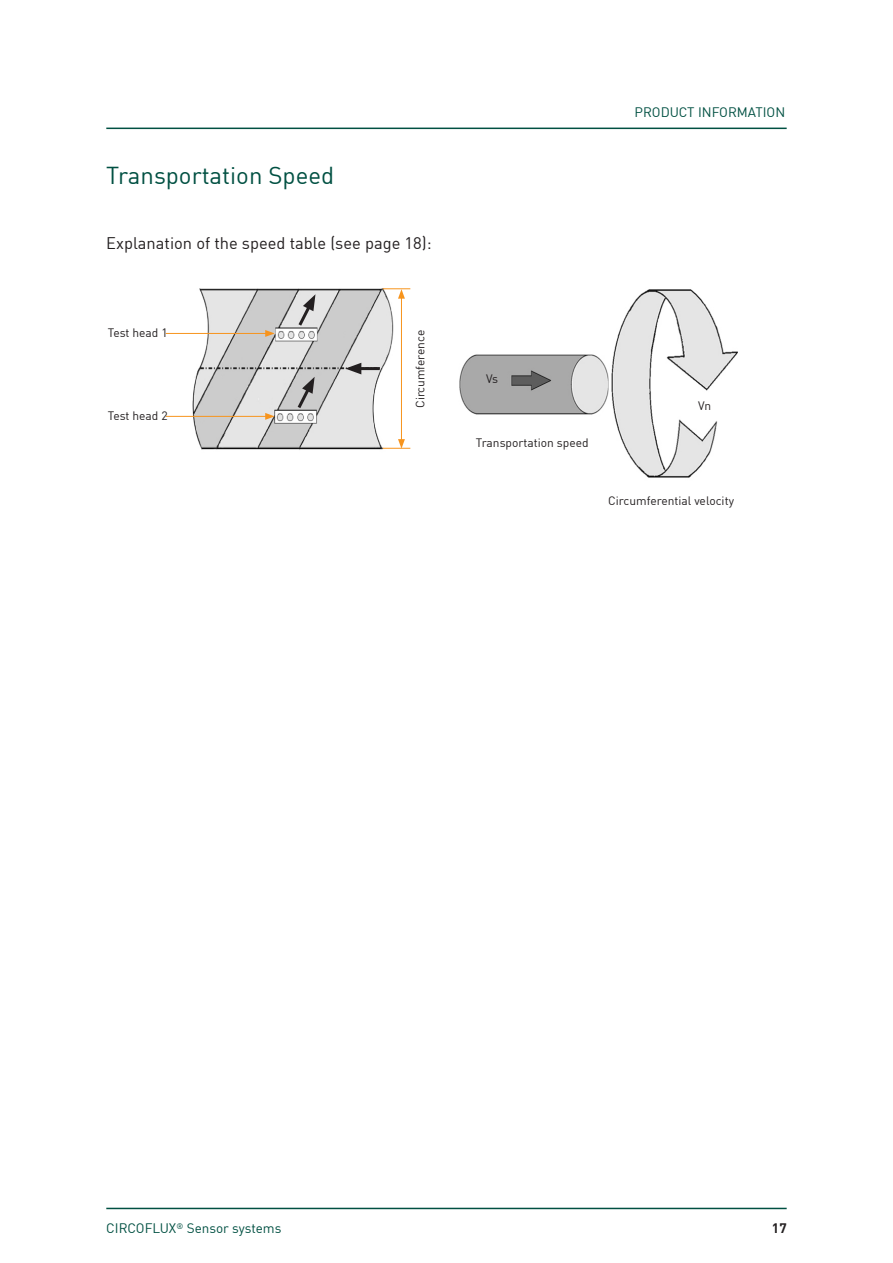
<style>
.page{position:relative;width:893px;height:1263px;background:#fff}
.page>*{position:absolute;margin:0;border:0;box-sizing:border-box;transform-origin:0 0}
.t1{font:24px "DIN Offc";color:#005042}
.t2{font:16.5px "DIN Offc";color:#231f20}
.t3{font:13.5px "DIN Offc";color:#005042}
.t4{font:700 13.5px "DIN Offc";color:#231f20}
.t5{font:12px "DIN Offc";color:#231f20}
</style>
<div class="page">
<hr style="left:106px;top:128px;width:681px;height:1px;background:#005042">
<hr style="left:106px;top:1208px;width:681px;height:1px;background:#005042">
<img style="left:459px;top:289px;width:278px;height:189px">
<img style="left:192px;top:288px;width:202px;height:162px">
<hr style="left:356px;top:367px;width:24px;height:3px;background:#231f20">
<svg style="left:345px;top:363px;width:16px;height:11px"></svg>
<hr style="left:166px;top:416px;width:102px;height:1px;background:#f7941d">
<svg style="left:265px;top:413px;width:10px;height:7px"></svg>
<hr style="left:166px;top:333px;width:102px;height:1px;background:#f7941d">
<svg style="left:265px;top:330px;width:10px;height:7px"></svg>
<hr style="left:401px;top:296px;width:1px;height:145px;background:#f7941d">
<svg style="left:383px;top:288px;width:27px;height:11px"></svg>
<svg style="left:383px;top:439px;width:27px;height:10px"></svg>
<svg style="left:296px;top:294px;width:19px;height:35px"></svg>
<svg style="left:295px;top:377px;width:20px;height:34px"></svg>
<h1 class="t1" style="left:106px;top:161px;width:229px">Transportation Speed</h1>
<h2 class="t2" style="left:106px;top:232px;width:327px">Explanation of the speed table (see page 18):</h2>
<p class="t5" style="left:108px;top:326px;width:61px">Test head 1</p>
<p class="t5" style="left:108px;top:408px;width:61px">Test head 2</p>
<p class="t5" style="left:413px;top:408px;width:80px;rotate:-90deg">Circumference</p>
<p class="t3" style="left:635px;top:103px;width:152px">PRODUCT INFORMATION</p>
<p class="t5" style="left:486px;top:372px;width:14px">Vs</p>
<p class="t5" style="left:476px;top:435px;width:114px">Transportation speed</p>
<p class="t5" style="left:698px;top:398px;width:15px">Vn</p>
<p class="t5" style="left:608px;top:493px;width:127px">Circumferential velocity</p>
<p class="t3" style="left:106px;top:1220px;width:177px">CIRCOFLUX<sup>®</sup> Sensor systems</p>
<p class="t4" style="left:772px;top:1219px;width:16px">17</p>
</div>
